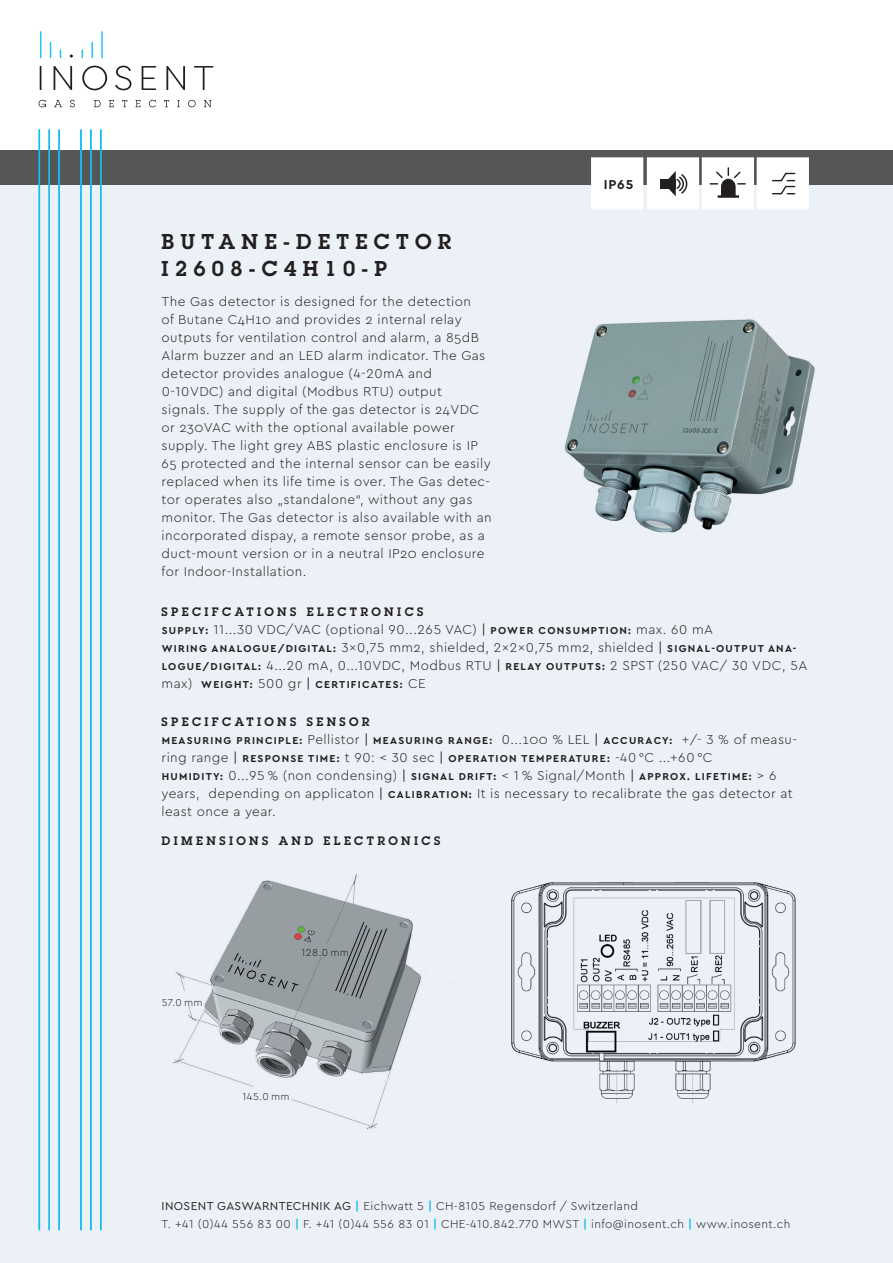
<style>
.page{position:relative;width:893px;height:1263px;background:#fff}
.page>*{position:absolute;margin:0;border:0;box-sizing:border-box;transform-origin:0 0}
.t1{font:600 21px/27px "Lubalin Graph";letter-spacing:.3em;color:#231f20}
.t2{font:300 13.5px/18px "Cera PRO";letter-spacing:.03em;color:#231f20}
.t3{font:700 13.5px "Cera PRO";color:#231f20}
.t4{font:300 12px/18px "Cera PRO";letter-spacing:.03em;color:#231f20}
.t5{font:600 12px "Lubalin Graph";letter-spacing:.28em;color:#231f20}
.t6{font:700 10.5px/18px "Cera PRO";letter-spacing:.12em;color:#231f20}
.t7{font:300 10.5px "Cera PRO";letter-spacing:.045em;color:#231f20}
.s1{font-weight:700;font-size:10.5px}
.s2{font-weight:400}
.s3{font-weight:300;font-size:13.5px}
.s4{font-weight:400;font-size:13.5px}
.s5{font-weight:700;color:#15bef1}
</style>
<div class="page">
<div style="left:0;top:157px;width:893px;height:1106px;background:#ecf1f7"></div>
<div style="left:0;top:150px;width:893px;height:34px;background:#555657"></div>
<img style="left:564px;top:319px;width:251px;height:214px">
<hr style="left:39px;top:129px;width:1px;height:1101px;background:#15bef1">
<hr style="left:49px;top:129px;width:1px;height:1101px;background:#15bef1">
<hr style="left:58px;top:129px;width:2px;height:1101px;background:#15bef1">
<hr style="left:100px;top:129px;width:2px;height:1101px;background:#15bef1">
<hr style="left:90px;top:129px;width:2px;height:1101px;background:#15bef1">
<hr style="left:80px;top:129px;width:2px;height:1101px;background:#15bef1">
<img style="left:511px;top:882px;width:285px;height:222px">
<svg style="left:591px;top:157px;width:218px;height:52px;background:#ebebeb"></svg>
<svg style="left:40px;top:66px;width:173px;height:24px"></svg>
<svg style="left:39px;top:100px;width:172px;height:7px"></svg>
<svg style="left:40px;top:31px;width:1px;height:27px"></svg>
<svg style="left:50px;top:42px;width:1px;height:16px"></svg>
<hr style="left:101px;top:31px;width:2px;height:27px;background:#1fc2f3">
<svg style="left:91px;top:42px;width:2px;height:16px"></svg>
<svg style="left:70px;top:54px;width:3px;height:4px"></svg>
<img style="left:173px;top:874px;width:281px;height:255px">
<div style="left:162px;top:997px;width:41px;height:8px;background:#ecf1f7"></div>
<div style="left:242px;top:1091px;width:47px;height:9px;background:#ecf1f7"></div>
<p class="t3" style="left:604px;top:175px;width:31px">IP65</p>
<h1 class="t1" style="left:162px;top:228px;width:291px">BUTANE-DETECTOR<br>I2608-C4H10-P</h1>
<p class="t2" style="left:162px;top:292px;width:332px">The Gas detector is designed for the detection<br>of Butane C4H10 and provides 2 internal relay outputs for ventilation control and alarm, a 85dB Alarm buzzer and an LED alarm indicator. The Gas detector provides analogue (4-20mA and 0-10VDC) and digital (Modbus RTU) output signals. The supply of the gas detector is 24VDC or 230VAC with the optional available power supply. The light grey ABS plastic enclosure is IP 65 protected and the internal sensor can be easily replaced when its life time is over. The Gas detec&shy;tor operates also „standalone“, without any gas monitor. The Gas detector is also available with an incorporated dispay, a remote sensor probe, as a duct-mount version or in a neutral IP20 enclosure for Indoor-Installation.</p>
<p class="t5" style="left:162px;top:604px;width:263px">SPECIFCATIONS ELECTRONICS</p>
<p class="t2" style="left:162px;top:620px;width:553px"><span class="s1">SUPPLY:</span> 11...30 VDC/VAC (optional 90...265 VAC) <span class="s2">|</span> <span class="s1">POWER CONSUMPTION:</span> max. 60 mA</p>
<p class="t6" style="left:162px;top:639px;width:636px">WIRING ANALOGUE/DIGITAL: <span class="s3">3x0,75 mm2, shielded, 2x2x0,75 mm2, shielded</span> <span class="s4">|</span> SIGNAL-OUTPUT ANA-</p>
<p class="t2" style="left:162px;top:656px;width:647px"><span class="s1">LOGUE/DIGITAL:</span> 4...20 mA, 0...10VDC, Modbus RTU <span class="s2">|</span> <span class="s1">RELAY OUTPUTS:</span> 2 SPST (250 VAC/ 30 VDC, 5A</p>
<p class="t6" style="left:162px;top:675px;width:266px"><span class="s3">max)</span> WEIGHT: <span class="s3">500 gr</span> <span class="s4">|</span> CERTIFICATES: <span class="s3">CE</span></p>
<p class="t5" style="left:162px;top:714px;width:210px">SPECIFCATIONS SENSOR</p>
<p class="t6" style="left:162px;top:731px;width:637px">MEASURING PRINCIPLE: <span class="s3">Pellistor</span> <span class="s4">|</span> MEASURING RANGE: <span class="s3">0...100 % LEL</span> <span class="s4">|</span> ACCURACY: <span class="s3">+/- 3 % of measu&shy;ring range</span> <span class="s4">|</span> RESPONSE TIME: <span class="s3">t 90: &lt; 30 sec</span> <span class="s4">|</span> OPERATION TEMPERATURE: <span class="s3">-40 °C ...+60 °C</span></p>
<p class="t2" style="left:162px;top:766px;width:633px"><span class="s1">HUMIDITY:</span> 0...95 % (non condensing) <span class="s2">|</span> <span class="s1">SIGNAL DRIFT:</span> &lt; 1 % Signal/Month <span class="s2">|</span> <span class="s1">APPROX. LIFETIME:</span> &gt; 6 years, depending on applicaton <span class="s2">|</span> <span class="s1">CALIBRATION:</span> It is necessary to recalibrate the gas detector at least once a year.</p>
<p class="t5" style="left:162px;top:833px;width:280px">DIMENSIONS AND ELECTRONICS</p>
<p class="t7" style="left:162px;top:995px;width:42px">57.0 mm</p>
<p class="t7" style="left:302px;top:945px;width:49px">128.0 mm</p>
<p class="t7" style="left:243px;top:1089px;width:48px">145.0 mm</p>
<p class="t4" style="left:162px;top:1197px;width:630px"><span class="s2">INOSENT GASWARNTECHNIK AG</span> <span class="s5">|</span> Eichwatt 5 <span class="s5">|</span> CH-8105 Regensdorf / Switzerland<br>T. +41 (0)44 556 83 00 <span class="s5">|</span> F. +41 (0)44 556 83 01 <span class="s5">|</span> CHE-410.842.770 MWST <span class="s5">|</span> info@inosent.ch <span class="s5">|</span> www.inosent.ch</p>
</div>
